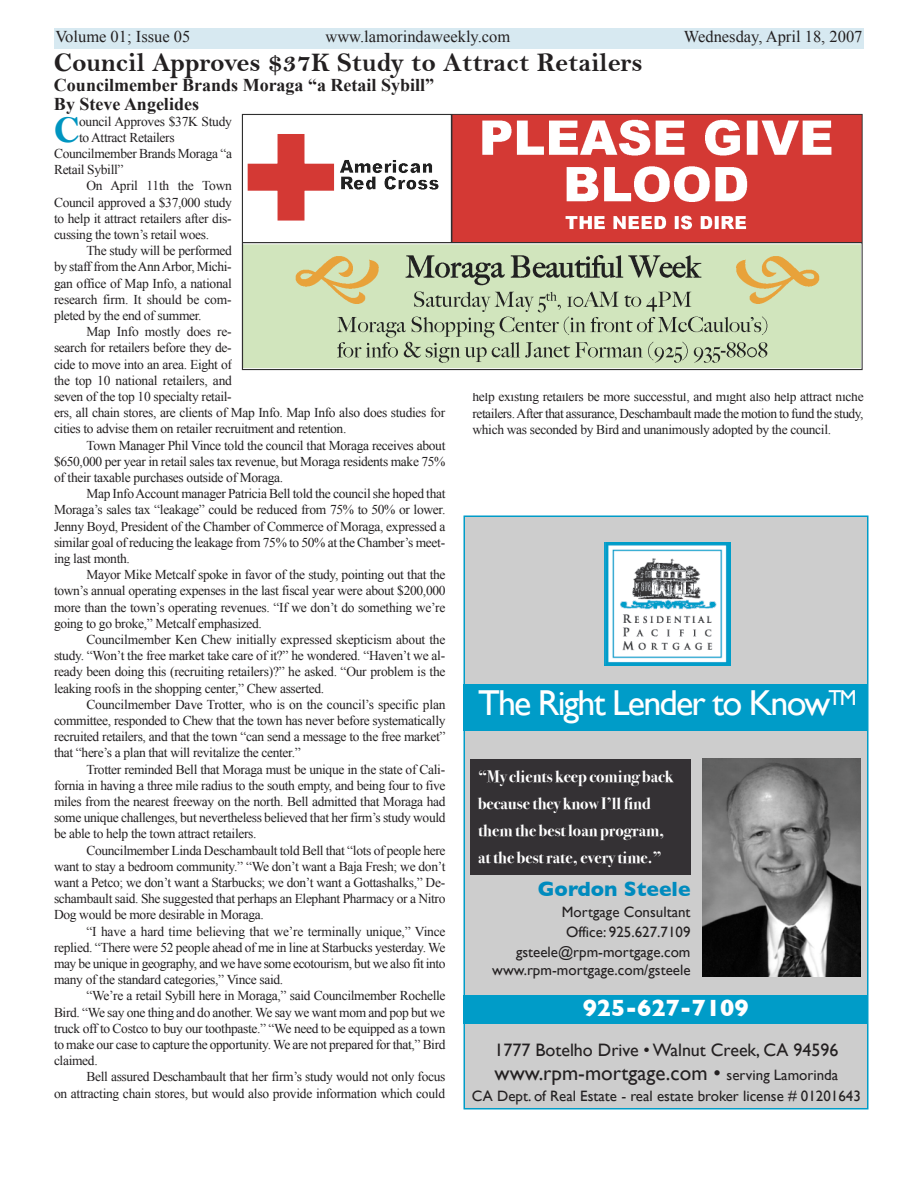
<style>
.page{position:relative;width:918px;height:1188px;background:#fff}
.page>*{position:absolute;margin:0;border:0;box-sizing:border-box;transform-origin:0 0}
.t1{font:38.25px "Bell MT Bold";color:#0095c0}
.t2{font:36px "Gill Sans";letter-spacing:-.05em;color:#fff}
.t3{font:27px "Bell MT Bold";color:#232021}
.t4{font:700 24px "Gill Sans";color:#fff}
.t5{font:21px "Gill Sans";color:#232021}
.t6{font:700 21px "Gill Sans";color:#008bbe}
.t7{font:700 18px/19.5px "Times New Roman";color:#232021}
.t8{font:18px "Gill Sans";color:#232021}
.t9{font:700 16.5px/27px "Bodoni Svty Two OSITCTT";color:#fff}
.t10{font:16.5px "Times New Roman";color:#232021}
.t11{font:15px/19.8px "Gill Sans";color:#232021;text-align:right}
.t12{font:13.5px/16.2px "Times New Roman";letter-spacing:-.025em;color:#232021;text-align:justify}
.s1{font-size:15px}
</style>
<div class="page">
<div style="left:626px;top:28px;width:238px;height:21px;background:#d7e9f1"></div>
<div style="left:54px;top:28px;width:574px;height:21px;background:#d7e9f1"></div>
<div style="left:465px;top:517px;width:402px;height:591px;background:#cdcdcd"></div>
<div style="left:463px;top:515px;width:405px;height:594px;border:2px solid #009cc8"></div>
<div style="left:464px;top:685px;width:404px;height:46px;background:#009cc8"></div>
<div style="left:464px;top:995px;width:404px;height:28px;background:#009cc8"></div>
<img style="left:605px;top:542px;width:125px;height:124px">
<img style="left:702px;top:758px;width:159px;height:218px">
<div style="left:471px;top:759px;width:220px;height:116px;background:#343134"></div>
<img style="left:241px;top:113px;width:622px;height:258px">
<p class="t10" style="left:55px;top:28px;width:136px">Volume 01; Issue 05</p>
<p class="t10" style="left:326px;top:28px;width:186px">www.lamorindaweekly.com</p>
<p class="t10" style="left:684px;top:28px;width:180px">Wednesday, April 18, 2007</p>
<h3 class="t3" style="left:54px;top:48px;width:590px">Council Approves $37K Study to Attract Retailers</h3>
<h3 class="t7" style="left:54px;top:75px;width:382px">Councilmember Brands Moraga “a Retail Sybill”<br>By Steve Angelides</h3>
<h1 class="t1" style="left:54px;top:110px;width:27px">C</h1>
<p class="t12" style="left:79px;top:113px;width:154px">ouncil Approves $37K Study</p>
<p class="t12" style="left:79px;top:129px;width:97px">to Attract Retailers</p>
<p class="t12" style="left:54px;top:145px;width:180px">Councilmember Brands Moraga “a</p>
<p class="t12" style="left:54px;top:162px;width:71px">Retail Sybill”</p>
<p class="t12" style="left:86px;top:178px;width:147px">On April 11th the Town</p>
<p class="t12" style="left:54px;top:194px;width:180px">Council approved a $37,000 study</p>
<p class="t12" style="left:54px;top:210px;width:179px">to help it attract retailers after dis-</p>
<p class="t12" style="left:54px;top:226px;width:157px">cussing the town’s retail woes.</p>
<p class="t12" style="left:86px;top:243px;width:147px">The study will be performed</p>
<p class="t12" style="left:54px;top:259px;width:179px">by staff from the Ann Arbor, Michi-</p>
<p class="t12" style="left:54px;top:275px;width:180px">gan office of Map Info, a national</p>
<p class="t12" style="left:54px;top:291px;width:179px">research firm. It should be com-</p>
<p class="t12" style="left:54px;top:307px;width:149px">pleted by the end of summer.</p>
<p class="t12" style="left:86px;top:324px;width:147px">Map Info mostly does re-</p>
<p class="t12" style="left:54px;top:340px;width:179px">search for retailers before they de-</p>
<p class="t12" style="left:54px;top:356px;width:180px">cide to move into an area. Eight of</p>
<p class="t12" style="left:54px;top:372px;width:180px">the top 10 national retailers, and</p>
<p class="t12" style="left:54px;top:388px;width:179px">seven of the top 10 specialty retail-</p>
<p class="t12" style="left:54px;top:405px;width:393px">ers, all chain stores, are clients of Map Info. Map Info also does studies for</p>
<p class="t12" style="left:54px;top:421px;width:294px">cities to advise them on retailer recruitment and retention.</p>
<p class="t12" style="left:86px;top:437px;width:361px">Town Manager Phil Vince told the council that Moraga receives about</p>
<p class="t12" style="left:54px;top:453px;width:393px">$650,000 per year in retail sales tax revenue, but Moraga residents make 75%</p>
<p class="t12" style="left:54px;top:469px;width:231px">of their taxable purchases outside of Moraga.</p>
<p class="t12" style="left:86px;top:486px;width:361px">Map Info Account manager Patricia Bell told the council she hoped that</p>
<p class="t12" style="left:54px;top:502px;width:393px">Moraga’s sales tax “leakage” could be reduced from 75% to 50% or lower.</p>
<p class="t12" style="left:54px;top:518px;width:393px">Jenny Boyd, President of the Chamber of Commerce of Moraga, expressed a</p>
<p class="t12" style="left:54px;top:534px;width:393px">similar goal of reducing the leakage from 75% to 50% at the Chamber’s meet-</p>
<p class="t12" style="left:54px;top:550px;width:77px">ing last month.</p>
<p class="t12" style="left:86px;top:567px;width:361px">Mayor Mike Metcalf spoke in favor of the study, pointing out that the</p>
<p class="t12" style="left:54px;top:583px;width:393px">town’s annual operating expenses in the last fiscal year were about $200,000</p>
<p class="t12" style="left:54px;top:599px;width:393px">more than the town’s operating revenues. “If we don’t do something we’re</p>
<p class="t12" style="left:54px;top:615px;width:210px">going to go broke,” Metcalf emphasized.</p>
<p class="t12" style="left:86px;top:631px;width:361px">Councilmember Ken Chew initially expressed skepticism about the</p>
<p class="t12" style="left:54px;top:648px;width:393px">study. “Won’t the free market take care of it?” he wondered. “Haven’t we al-</p>
<p class="t12" style="left:54px;top:664px;width:393px">ready been doing this (recruiting retailers)?” he asked. “Our problem is the</p>
<p class="t12" style="left:54px;top:680px;width:272px">leaking roofs in the shopping center,” Chew asserted.</p>
<p class="t12" style="left:86px;top:696px;width:361px">Councilmember Dave Trotter, who is on the council’s specific plan</p>
<p class="t12" style="left:54px;top:712px;width:393px">committee, responded to Chew that the town has never before systematically</p>
<p class="t12" style="left:54px;top:729px;width:393px">recruited retailers, and that the town “can send a message to the free market”</p>
<p class="t12" style="left:54px;top:745px;width:248px">that “here’s a plan that will revitalize the center.”</p>
<p class="t12" style="left:86px;top:761px;width:360px">Trotter reminded Bell that Moraga must be unique in the state of Cali-</p>
<p class="t12" style="left:54px;top:777px;width:393px">fornia in having a three mile radius to the south empty, and being four to five</p>
<p class="t12" style="left:54px;top:793px;width:393px">miles from the nearest freeway on the north. Bell admitted that Moraga had</p>
<p class="t12" style="left:54px;top:810px;width:393px">some unique challenges, but nevertheless believed that her firm’s study would</p>
<p class="t12" style="left:54px;top:826px;width:204px">be able to help the town attract retailers.</p>
<p class="t12" style="left:86px;top:842px;width:361px">Councilmember Linda Deschambault told Bell that “lots of people here</p>
<p class="t12" style="left:54px;top:858px;width:393px">want to stay a bedroom community.” “We don’t want a Baja Fresh; we don’t</p>
<p class="t12" style="left:54px;top:874px;width:393px">want a Petco; we don’t want a Starbucks; we don’t want a Gottashalks,” De-</p>
<p class="t12" style="left:54px;top:891px;width:393px">schambault said. She suggested that perhaps an Elephant Pharmacy or a Nitro</p>
<p class="t12" style="left:54px;top:907px;width:211px">Dog would be more desirable in Moraga.</p>
<p class="t12" style="left:86px;top:923px;width:361px">“I have a hard time believing that we’re terminally unique,” Vince</p>
<p class="t12" style="left:54px;top:939px;width:393px">replied. “There were 52 people ahead of me in line at Starbucks yesterday. We</p>
<p class="t12" style="left:54px;top:955px;width:393px">may be unique in geography, and we have some ecotourism, but we also fit into</p>
<p class="t12" style="left:54px;top:972px;width:231px">many of the standard categories,” Vince said.</p>
<p class="t12" style="left:86px;top:988px;width:361px">“We’re a retail Sybill here in Moraga,” said Councilmember Rochelle</p>
<p class="t12" style="left:54px;top:1004px;width:393px">Bird. “We say one thing and do another. We say we want mom and pop but we</p>
<p class="t12" style="left:54px;top:1020px;width:393px">truck off to Costco to buy our toothpaste.” “We need to be equipped as a town</p>
<p class="t12" style="left:54px;top:1036px;width:393px">to make our case to capture the opportunity. We are not prepared for that,” Bird</p>
<p class="t12" style="left:54px;top:1053px;width:45px">claimed.</p>
<p class="t12" style="left:86px;top:1069px;width:361px">Bell assured Deschambault that her firm’s study would not only focus</p>
<p class="t12" style="left:54px;top:1085px;width:393px">on attracting chain stores, but would also provide information which could</p>
<p class="t12" style="left:473px;top:389px;width:393px">help existing retailers be more successful, and might also help attract niche retailers. After that assurance, Deschambault made the motion to fund the study, which was seconded by Bird and unanimously adopted by the council.</p>
<h2 class="t2" style="left:478px;top:682px;width:380px">The Right Lender to Know<sup>TM</sup></h2>
<p class="t9" style="left:478px;top:763px;width:197px">“My clients keep coming back because they know I’ll find them the best loan program, at the best rate, every time.”</p>
<h3 class="t6" style="left:538px;top:877px;width:154px">Gordon Steele</h3>
<p class="t11" style="left:516px;top:902px;width:176px">Mortgage Consultant<br>Office: 925.627.7109 gsteele@rpm-mortgage.com</p>
<p class="t11" style="left:492px;top:960px;width:200px">www.rpm-mortgage.com/gsteele</p>
<h3 class="t4" style="left:583px;top:994px;width:168px">925-627-7109</h3>
<h3 class="t8" style="left:494px;top:1040px;width:346px">1777 Botelho Drive • Walnut Creek, CA 94596</h3>
<h3 class="t5" style="left:495px;top:1061px;width:345px">www.rpm-mortgage.com • <span class="s1">serving Lamorinda</span></h3>
<p class="t11" style="left:472px;top:1086px;width:391px">CA Dept. of Real Estate - real estate broker license # 01201643</p>
</div>
